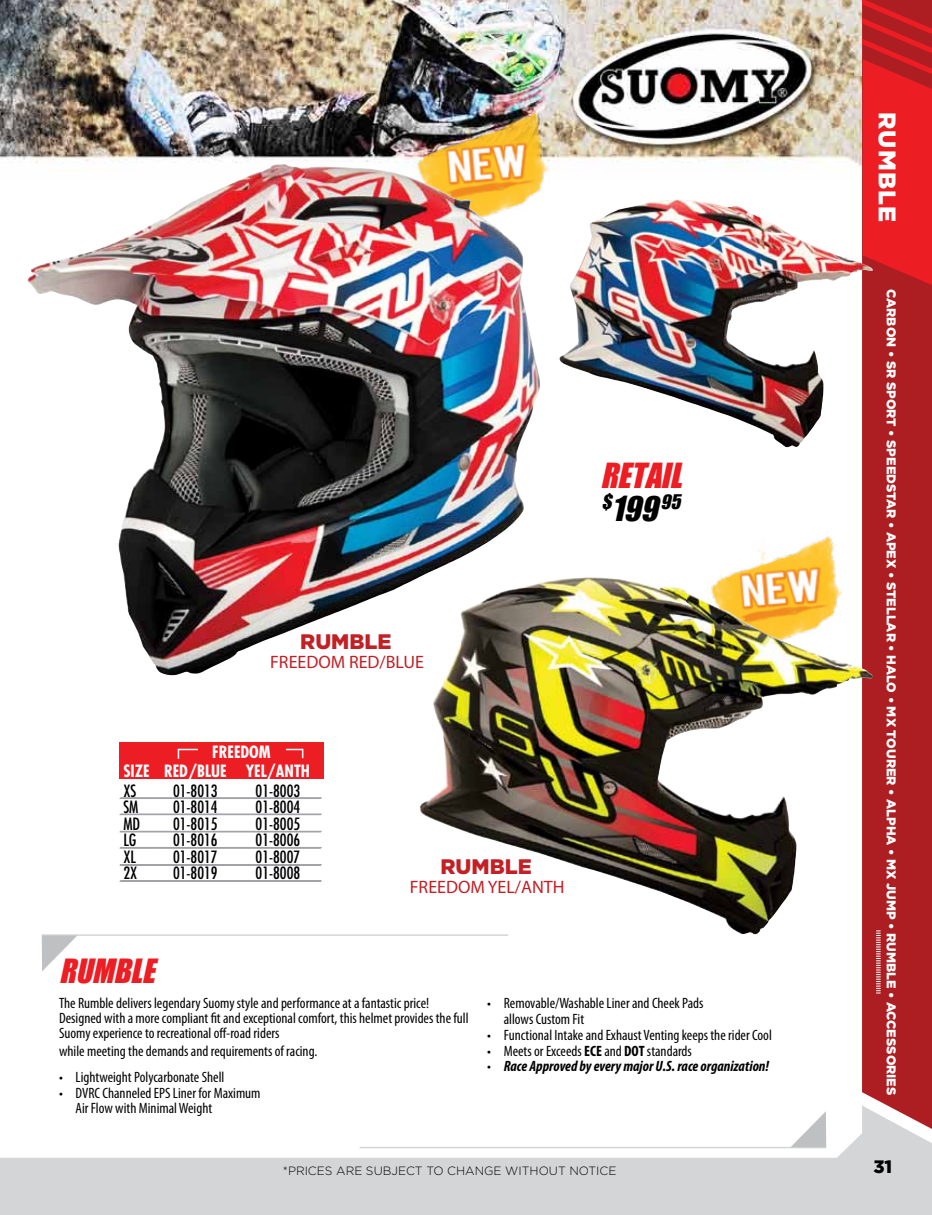
<style>
.page{position:relative;width:932px;height:1215px;background:#fff}
.page>*{position:absolute;margin:0;border:0;box-sizing:border-box;transform-origin:0 0}
.t1{font:italic 35.25px "Billboard";color:#ed1d24}
.t2{font:italic 34.05px "Billboard";color:#ed1d24}
.t3{font:900 24px "Gotham";letter-spacing:.05em;color:#fff}
.t4{font:900 21px "Gotham";color:#c22025}
.t5{font:italic 20.55px "Billboard";color:#000}
.t6{font:18px "Myriad Pro";color:#c22025}
.t7{font:900 18px "Gotham";color:#000}
.t8{font:condensed 16.5px "Futura";color:#000}
.t9{font:700 condensed 16.5px/19.5px "Futura";color:#fff}
.t10{font:condensed 15px/15px "Myriad Pro";color:#000}
.t11{font:italic 700 condensed 15px "Myriad Pro";color:#000}
.t12{font:900 12.75px "Gotham";color:#fff}
.t13{font:300 12px "Gotham";color:#000}
.s1{font-size:35.25px}
.s2{font-weight:700}
.s3{font-weight:400;font-style:normal}
</style>
<div class="page">
<svg style="left:0;top:1130px;width:932px;height:85px;fill:#d3d5d6"></svg>
<img style="left:0;top:0;width:862px;height:167px">
<svg style="left:862px;top:285px;width:70px;height:845px;background:#af2529"></svg>
<svg style="left:862px;top:0;width:70px;height:285px;background:#db1d23"></svg>
<svg style="left:876px;top:930px;width:4px;height:64px"></svg>
<img style="left:408px;top:105px;width:158px;height:97px">
<img style="left:725px;top:536px;width:117px;height:116px">
<hr style="left:42px;top:934px;width:466px;height:2px;background:#d3d5d6">
<svg style="left:42px;top:935px;width:35px;height:36px"></svg>
<hr style="left:360px;top:1147px;width:466px;height:1px;background:#d3d5d6">
<svg style="left:789px;top:1111px;width:37px;height:36px"></svg>
<div style="left:120px;top:743px;width:204px;height:36px;background:#ed1d24"></div>
<svg style="left:119px;top:797px;width:203px;height:2px"></svg>
<svg style="left:119px;top:813px;width:203px;height:2px"></svg>
<svg style="left:119px;top:831px;width:203px;height:2px"></svg>
<svg style="left:119px;top:847px;width:203px;height:2px"></svg>
<svg style="left:119px;top:864px;width:203px;height:2px"></svg>
<svg style="left:119px;top:880px;width:203px;height:2px"></svg>
<svg style="left:285px;top:748px;width:19px;height:11px"></svg>
<svg style="left:177px;top:748px;width:21px;height:11px"></svg>
<img style="left:28px;top:164px;width:497px;height:511px">
<img style="left:559px;top:200px;width:264px;height:247px">
<img style="left:419px;top:577px;width:377px;height:358px">
<h1 class="t1" style="left:600px;top:457px;width:83px">RETAIL</h1>
<h3 class="t5" style="left:601px;top:491px;width:80px">$<span class="s1">199</span> 95</h3>
<h3 class="t4" style="left:300px;top:627px;width:93px">RUMBLE</h3>
<p class="t6" style="left:270px;top:651px;width:155px">FREEDOM RED/BLUE</p>
<p class="t9" style="left:123px;top:742px;width:188px;text-indent:89px">FREEDOM<br>SIZE RED/BLUE YEL/ANTH</p>
<p class="t8" style="left:123px;top:780px;width:14px">XS</p>
<p class="t8" style="left:173px;top:780px;width:46px">01-8013</p>
<p class="t8" style="left:255px;top:780px;width:46px">01-8003</p>
<p class="t8" style="left:123px;top:797px;width:17px">SM</p>
<p class="t8" style="left:173px;top:797px;width:46px">01-8014</p>
<p class="t8" style="left:255px;top:797px;width:46px">01-8004</p>
<p class="t8" style="left:123px;top:813px;width:18px">MD</p>
<p class="t8" style="left:173px;top:813px;width:46px">01-8015</p>
<p class="t8" style="left:255px;top:813px;width:46px">01-8005</p>
<p class="t8" style="left:123px;top:830px;width:15px">LG</p>
<p class="t8" style="left:173px;top:830px;width:46px">01-8016</p>
<p class="t8" style="left:255px;top:830px;width:46px">01-8006</p>
<p class="t8" style="left:123px;top:846px;width:14px">XL</p>
<p class="t8" style="left:173px;top:846px;width:46px">01-8017</p>
<p class="t8" style="left:255px;top:846px;width:46px">01-8007</p>
<p class="t8" style="left:123px;top:863px;width:15px">2X</p>
<p class="t8" style="left:173px;top:863px;width:46px">01-8019</p>
<p class="t8" style="left:255px;top:863px;width:46px">01-8008</p>
<h2 class="t2" style="left:59px;top:953px;width:97px">RUMBLE</h2>
<h3 class="t4" style="left:440px;top:852px;width:93px">RUMBLE</h3>
<p class="t6" style="left:410px;top:876px;width:156px">FREEDOM YEL/ANTH</p>
<p class="t10" style="left:59px;top:996px;width:411px">The Rumble delivers legendary Suomy style and performance at a fantastic price!<br>Designed with a more compliant fit and exceptional comfort, this helmet provides the full<br>Suomy experience to recreational off-road riders</p>
<p class="t10" style="left:59px;top:1044px;width:260px">while meeting the demands and requirements of racing.</p>
<p class="t10" style="left:59px;top:1069px;width:167px">• Lightweight Polycarbonate Shell</p>
<p class="t10" style="left:76px;top:1085px;width:186px;line-height:15.8px;text-indent:-16px">• DVRC Channeled EPS Liner for Maximum<br>Air Flow with MinimalWeight</p>
<p class="t10" style="left:504px;top:995px;width:201px;line-height:15.8px;text-indent:-16px">• Removable/Washable Liner and Cheek Pads allows Custom Fit</p>
<p class="t10" style="left:487px;top:1027px;width:286px">• Functional Intake and Exhaust Venting keeps the rider Cool</p>
<p class="t10" style="left:487px;top:1043px;width:206px">• Meets or Exceeds <span class="s2">ECE</span> and <span class="s2">DOT</span> standards</p>
<p class="t11" style="left:487px;top:1057px;width:283px"><span class="s3">•</span> Race Approved by every major U.S. race organization!</p>
<h3 class="t3" style="left:903px;top:112px;width:112px;rotate:90deg">RUMBLE</h3>
<p class="t12" style="left:900px;top:289px;width:808px;rotate:90deg">CARBON • SR SPORT • SPEEDSTAR • APEX • STELLAR • HALO • MX TOURER • ALPHA • MX JUMP • RUMBLE • ACCESSORIES</p>
<p class="t13" style="left:283px;top:1163px;width:335px">*PRICES ARE SUBJECT TO CHANGE WITHOUT NOTICE</p>
<p class="t7" style="left:873px;top:1154px;width:20px">31</p>
</div>
